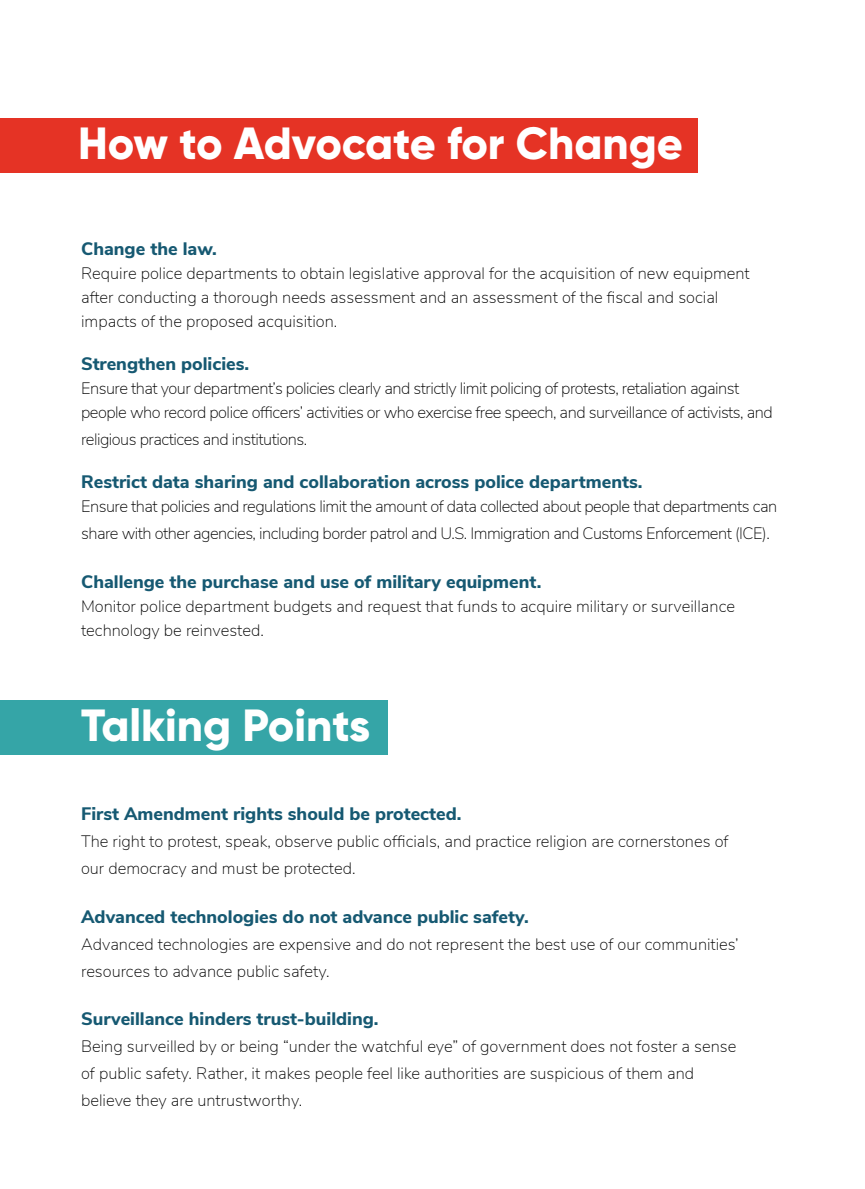
<style>
.page{position:relative;width:865px;height:1189px;background:#fff}
.page>*{position:absolute;margin:0;border:0;box-sizing:border-box;transform-origin:0 0}
.Sub_Title_Striped{font:800 45px "Gilroy";color:#fff}
.Sub_Recommendation{font:800 18px "Nunito Sans";color:#165972}
.Body_Copy{font:200 16.5px/27px "Nunito Sans";letter-spacing:-.005em;color:#000}
.Body_Copy-2{font:200 16.5px/24px "Nunito Sans";letter-spacing:-.03em;color:#000}
.Sub_Recommendation-2{font:200 16.5px/24px "Nunito Sans";color:#000}
</style>
<div class="page">
<div style="left:0;top:119px;width:698px;height:54px;background:#e53325"></div>
<div style="left:0;top:700px;width:388px;height:54px;background:#35a5a7"></div>
<p class="Sub_Title_Striped" style="left:78px;top:115px;width:606px">How to Advocate for Change</p>
<p class="Sub_Recommendation" style="left:81px;top:235px;width:137px">Change the law.</p>
<p class="Sub_Recommendation-2" style="left:81px;top:260px;width:669px">Require police departments to obtain legislative approval for the acquisition of new equipment after conducting a thorough needs assessment and an assessment of the fiscal and social</p>
<p class="Sub_Recommendation-2" style="left:81px;top:308px;width:258px">impacts of the proposed acquisition.</p>
<p class="Sub_Recommendation" style="left:81px;top:350px;width:169px">Strengthen policies.</p>
<p class="Body_Copy-2" style="left:81px;top:375px;width:693px">Ensure that your department’s policies clearly and strictly limit policing of protests, retaliation against people who record police officers’ activities or who exercise free speech, and surveillance of activists, and</p>
<p class="Body_Copy-2" style="left:81px;top:426px;width:227px">religious practices and institutions.</p>
<p class="Sub_Recommendation" style="left:81px;top:468px;width:562px">Restrict data sharing and collaboration across police departments.</p>
<p class="Body_Copy-2" style="left:81px;top:492px;width:697px;line-height:27px">Ensure that policies and regulations limit the amount of data collected about people that departments can share with other agencies, including border patrol and U.S. Immigration and Customs Enforcement (ICE).</p>
<p class="Sub_Recommendation" style="left:81px;top:568px;width:461px">Challenge the purchase and use of military equipment.</p>
<p class="Body_Copy" style="left:81px;top:593px;width:655px;line-height:24px">Monitor police department budgets and request that funds to acquire military or surveillance technology be reinvested.</p>
<p class="Sub_Title_Striped" style="left:81px;top:696px;width:290px">Talking Points</p>
<p class="Sub_Recommendation" style="left:81px;top:800px;width:382px">First Amendment rights should be protected.</p>
<p class="Body_Copy" style="left:81px;top:826px;width:648px">The right to protest, speak, observe public officials, and practice religion are cornerstones of our democracy and must be protected.</p>
<p class="Sub_Recommendation" style="left:81px;top:902px;width:449px">Advanced technologies do not advance public safety.</p>
<p class="Body_Copy" style="left:81px;top:929px;width:659px">Advanced technologies are expensive and do not represent the best use of our communities’ resources to advance public safety.</p>
<p class="Sub_Recommendation" style="left:81px;top:1005px;width:299px">Surveillance hinders trust-building.</p>
<p class="Body_Copy" style="left:81px;top:1032px;width:656px">Being surveilled by or being “under the watchful eye” of government does not foster a sense of public safety. Rather, it makes people feel like authorities are suspicious of them and believe they are untrustworthy.</p>
</div>
